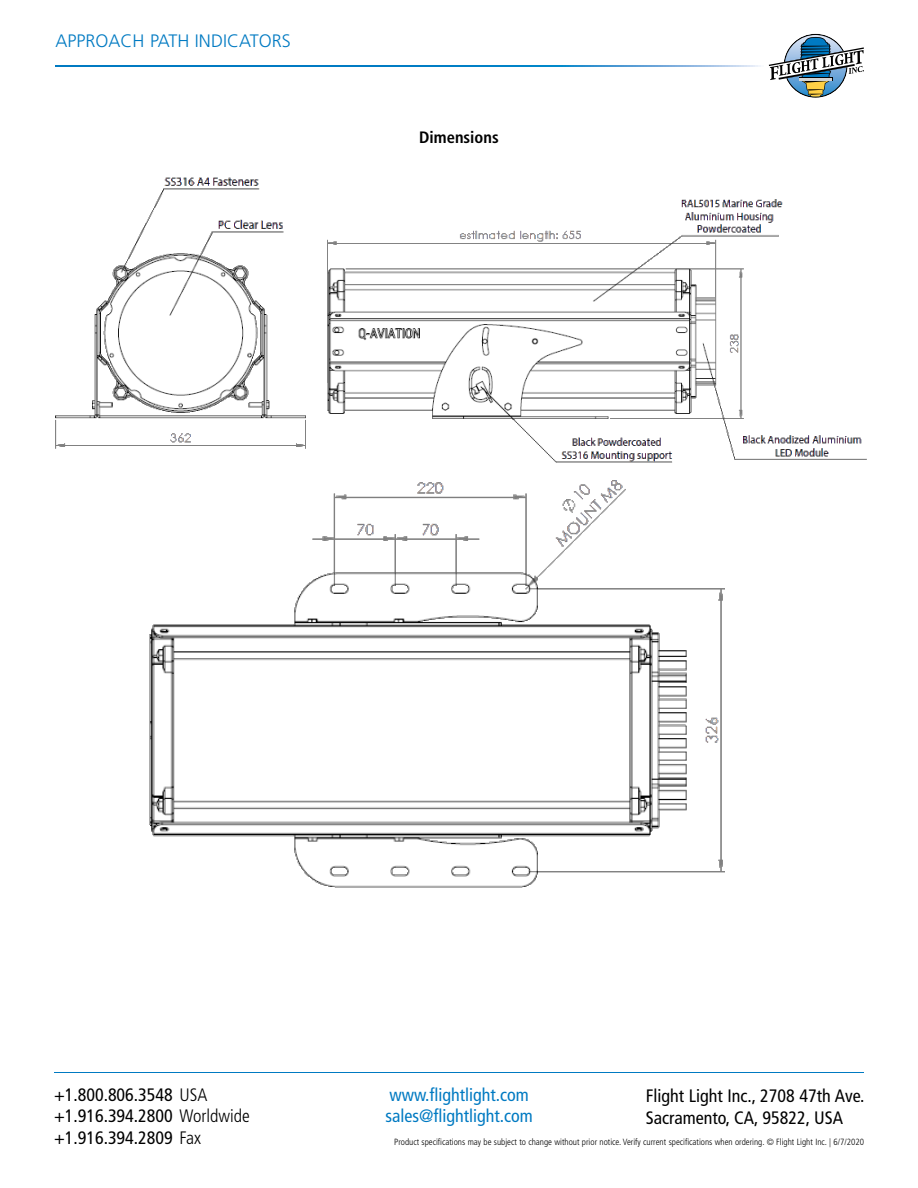
<style>
.page{position:relative;width:918px;height:1188px;background:#fff}
.page>*{position:absolute;margin:0;border:0;box-sizing:border-box;transform-origin:0 0}
.t1{font:condensed 18px/21.6px "Frutiger LT Std";color:#000}
.t2{font:condensed 18px/21.6px "Frutiger LT Std";color:#007ac2}
.t3{font:300 18px "Frutiger LT Std";color:#007ac2}
.t4{font:700 condensed 16.5px "Frutiger LT Std";color:#000}
.t5{font:300 condensed 9px "Frutiger LT Std";color:#000}
.s1{font-weight:300}
</style>
<div class="page">
<img style="left:149px;top:480px;width:575px;height:408px">
<img style="left:328px;top:200px;width:538px;height:262px">
<img style="left:55px;top:177px;width:251px;height:272px">
<svg style="left:769px;top:34px;width:95px;height:64px"></svg>
<svg style="left:56px;top:66px;width:705px;height:1px"></svg>
<hr style="left:54px;top:1073px;width:810px;height:1px;background:#007ac2">
<h1 class="t3" style="left:56px;top:31px;width:237px">APPROACH PATH INDICATORS</h1>
<h2 class="t4" style="left:419px;top:127px;width:81px">Dimensions</h2>
<h1 class="t1" style="left:54px;top:1084px;width:197px">+1.800.806.3548 <span class="s1">USA </span>+1.916.394.2800 <span class="s1">Worldwide </span>+1.916.394.2809 <span class="s1">Fax</span></h1>
<h1 class="t2" style="left:385px;top:1084px;width:149px">www.flightlight.com sales@flightlight.com</h1>
<h1 class="t1" style="left:646px;top:1085px;width:220px">Flight Light Inc., 2708 47th Ave.<br>Sacramento, CA, 95822, USA</h1>
<p class="t5" style="left:394px;top:1137px;width:471px">Product specifications may be subject to change without prior notice. Verify current specifications when ordering. © Flight Light Inc. | 6/7/2020</p>
</div>
